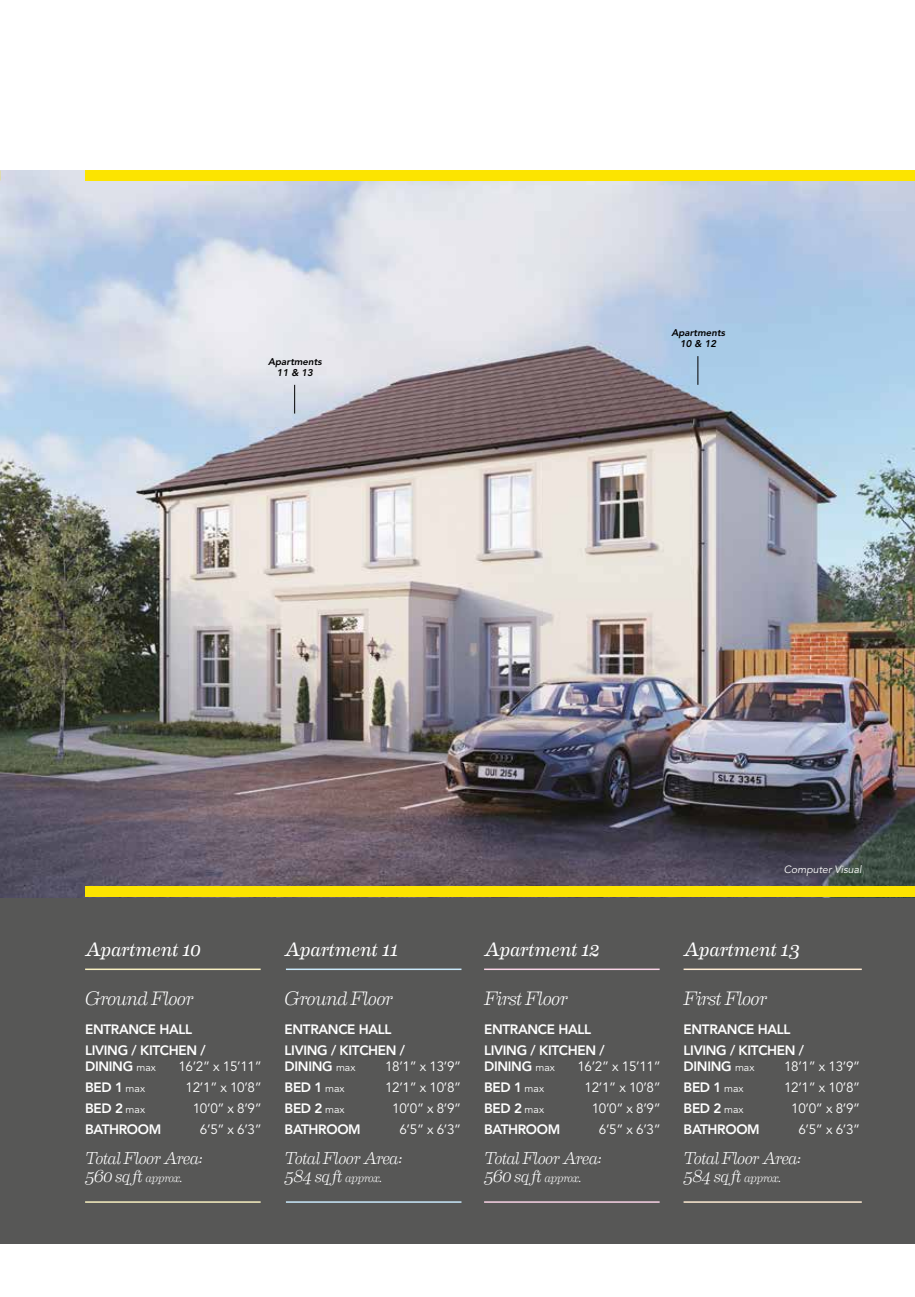
<style>
.page{position:relative;width:915px;height:1297px;background:#fff}
.page>*{position:absolute;margin:0;border:0;box-sizing:border-box;transform-origin:0 0}
.t1{font:italic 19.5px "Eames Century Modern";letter-spacing:-.005em;color:#fff}
.t2{font:italic 300 19.5px "Eames Century Modern";letter-spacing:-.04em;color:#fff}
.t3{font:italic 300 17.25px/18px "Eames Century Modern";letter-spacing:-.05em;color:#fff}
.t4{font:800 13.5px/21px "Avenir LT Std";letter-spacing:-.025em;color:#fff}
.t5{font:13.5px "Avenir LT Std";letter-spacing:-.025em;color:#fff}
.t6{font:italic 10.5px "Avenir LT Std";color:#fff}
.t7{font:italic 800 9.75px/11.2px "Avenir LT Std";color:#000;text-align:center}
.s1{font-weight:400;font-size:10.5px}
.s2{font-size:12px}
</style>
<div class="page">
<div style="left:0;top:313px;width:914px;height:931px;background:#575756"></div>
<hr style="left:85px;top:968px;width:175px;height:2px;background:#f8f0c1">
<hr style="left:85px;top:1201px;width:175px;height:2px;background:#f8f0c1">
<hr style="left:286px;top:968px;width:175px;height:2px;background:#c9e9fb">
<hr style="left:286px;top:1201px;width:175px;height:2px;background:#c9e9fb">
<hr style="left:484px;top:968px;width:175px;height:2px;background:#f9d3e6">
<hr style="left:484px;top:1201px;width:175px;height:2px;background:#f9d3e6">
<hr style="left:683px;top:968px;width:178px;height:2px;background:#feebd3">
<hr style="left:683px;top:1201px;width:178px;height:2px;background:#feebd3">
<img style="left:0;top:170px;width:914px;height:727px">
<div style="left:85px;top:887px;width:829px;height:10px;background:#fce400"></div>
<div style="left:85px;top:170px;width:829px;height:11px;background:#fce400"></div>
<svg style="left:294px;top:385px;width:1px;height:29px"></svg>
<svg style="left:697px;top:356px;width:1px;height:29px"></svg>
<p class="t7" style="left:268px;top:356px;width:55px">Apartments<br>11 &amp; 13</p>
<p class="t7" style="left:671px;top:327px;width:55px">Apartments<br>10 &amp; 12</p>
<p class="t6" style="left:783px;top:864px;width:79px">Computer Visual</p>
<h1 class="t1" style="left:85px;top:934px;width:117px">Apartment 10</h1>
<h1 class="t2" style="left:85px;top:984px;width:110px">Ground Floor</h1>
<p class="t4" style="left:85px;top:1019px;width:122px">ENTRANCE HALL<br>LIVING / KITCHEN /</p>
<p class="t4" style="left:85px;top:1056px;width:72px">DINING <span class="s1">max</span></p>
<p class="t5" style="left:178px;top:1059px;width:85px">16’2” x 15’11”</p>
<p class="t4" style="left:85px;top:1077px;width:61px">BED 1 <span class="s1">max</span></p>
<p class="t5" style="left:185px;top:1080px;width:78px">12’1” x 10’8”</p>
<p class="t4" style="left:85px;top:1098px;width:61px">BED 2 <span class="s1">max</span></p>
<p class="t5" style="left:193px;top:1101px;width:70px">10’0” x 8’9”</p>
<p class="t4" style="left:85px;top:1119px;width:78px">BATHROOM</p>
<p class="t5" style="left:200px;top:1122px;width:63px">6’5” x 6’3”</p>
<p class="t3" style="left:85px;top:1148px;width:119px">Total Floor Area:<br>560 sq ft <span class="s2">approx.</span></p>
<h1 class="t1" style="left:284px;top:934px;width:115px">Apartment 11</h1>
<h1 class="t2" style="left:284px;top:984px;width:110px">Ground Floor</h1>
<p class="t4" style="left:284px;top:1019px;width:122px">ENTRANCE HALL<br>LIVING / KITCHEN /</p>
<p class="t4" style="left:284px;top:1056px;width:72px">DINING <span class="s1">max</span></p>
<p class="t5" style="left:385px;top:1059px;width:78px">18’1” x 13’9”</p>
<p class="t4" style="left:284px;top:1077px;width:61px">BED 1 <span class="s1">max</span></p>
<p class="t5" style="left:385px;top:1080px;width:78px">12’1” x 10’8”</p>
<p class="t4" style="left:284px;top:1098px;width:61px">BED 2 <span class="s1">max</span></p>
<p class="t5" style="left:392px;top:1101px;width:70px">10’0” x 8’9”</p>
<p class="t4" style="left:284px;top:1119px;width:78px">BATHROOM</p>
<p class="t5" style="left:399px;top:1122px;width:63px">6’5” x 6’3”</p>
<p class="t3" style="left:284px;top:1148px;width:119px">Total Floor Area:<br>584 sq ft <span class="s2">approx.</span></p>
<h1 class="t1" style="left:484px;top:934px;width:117px">Apartment 12</h1>
<h1 class="t2" style="left:484px;top:984px;width:86px">First Floor</h1>
<p class="t4" style="left:484px;top:1019px;width:122px">ENTRANCE HALL<br>LIVING / KITCHEN /</p>
<p class="t4" style="left:484px;top:1056px;width:72px">DINING <span class="s1">max</span></p>
<p class="t5" style="left:577px;top:1059px;width:85px">16’2” x 15’11”</p>
<p class="t4" style="left:484px;top:1077px;width:61px">BED 1 <span class="s1">max</span></p>
<p class="t5" style="left:584px;top:1080px;width:78px">12’1” x 10’8”</p>
<p class="t4" style="left:484px;top:1098px;width:61px">BED 2 <span class="s1">max</span></p>
<p class="t5" style="left:591px;top:1101px;width:70px">10’0” x 8’9”</p>
<p class="t4" style="left:484px;top:1119px;width:78px">BATHROOM</p>
<p class="t5" style="left:598px;top:1122px;width:63px">6’5” x 6’3”</p>
<p class="t3" style="left:484px;top:1148px;width:119px">Total Floor Area:<br>560 sq ft <span class="s2">approx.</span></p>
<h1 class="t1" style="left:683px;top:934px;width:118px">Apartment 13</h1>
<h1 class="t2" style="left:683px;top:984px;width:86px">First Floor</h1>
<p class="t4" style="left:683px;top:1019px;width:122px">ENTRANCE HALL<br>LIVING / KITCHEN /</p>
<p class="t4" style="left:683px;top:1056px;width:72px">DINING <span class="s1">max</span></p>
<p class="t5" style="left:783px;top:1059px;width:78px">18’1” x 13’9”</p>
<p class="t4" style="left:683px;top:1077px;width:61px">BED 1 <span class="s1">max</span></p>
<p class="t5" style="left:783px;top:1080px;width:78px">12’1” x 10’8”</p>
<p class="t4" style="left:683px;top:1098px;width:61px">BED 2 <span class="s1">max</span></p>
<p class="t5" style="left:791px;top:1101px;width:70px">10’0” x 8’9”</p>
<p class="t4" style="left:683px;top:1119px;width:78px">BATHROOM</p>
<p class="t5" style="left:798px;top:1122px;width:63px">6’5” x 6’3”</p>
<p class="t3" style="left:683px;top:1148px;width:119px">Total Floor Area:<br>584 sq ft <span class="s2">approx.</span></p>
</div>
